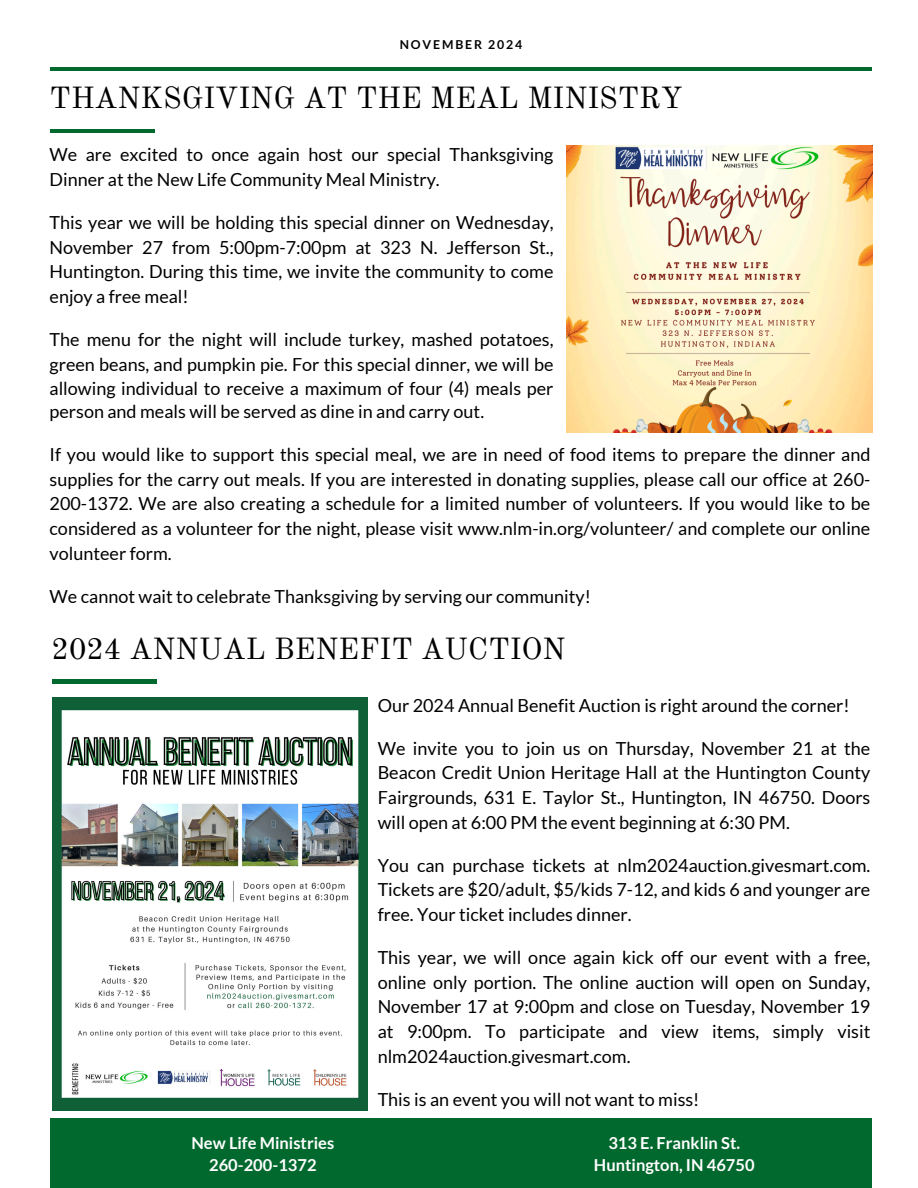
<style>
.page{position:relative;width:918px;height:1188px;background:#fff}
.page>*{position:absolute;margin:0;border:0;box-sizing:border-box;transform-origin:0 0}
.t1{font:30px "Old Standard";color:#000}
.t2{font:18px/24.8px "Lato";color:#000;text-align:justify}
.t3{font:700 16.5px "Lato";color:#fff}
.t4{font:700 12.3px "Lato";letter-spacing:.15em;color:#000}
</style>
<div class="page">
<div style="left:50px;top:1119px;width:822px;height:69px;background:#02692e"></div>
<hr style="left:50px;top:67px;width:822px;height:4px;background:#02692e">
<hr style="left:51px;top:129px;width:104px;height:4px;background:#02692e">
<img style="left:567px;top:145px;width:305px;height:287px">
<hr style="left:53px;top:680px;width:104px;height:3px;background:#02692e">
<img style="left:53px;top:697px;width:315px;height:414px">
<p class="t4" style="left:400px;top:37px;width:124px">NOVEMBER 2024</p>
<h2 class="t1" style="left:50px;top:80px;width:634px">THANKSGIVING AT THE MEAL MINISTRY</h2>
<h2 class="t2" style="left:50px;top:142px;width:505px">We are excited to once again host our special Thanksgiving<br>Dinner at the New Life Community Meal Ministry.</h2>
<h2 class="t2" style="left:50px;top:209px;width:505px">This year we will be holding this special dinner on Wednesday, November 27 from 5:00pm-7:00pm at 323 N. Jefferson St., Huntington. During this time, we invite the community to come enjoy a free meal!</h2>
<p class="t2" style="left:50px;top:326px;width:505px">The menu for the night will include turkey, mashed potatoes, green beans, and pumpkin pie. For this special dinner, we will be allowing individual to receive a maximum of four (4) meals per</p>
<h2 class="t2" style="left:50px;top:399px;width:436px">person and meals will be served as dine in and carry out.</h2>
<h2 class="t2" style="left:50px;top:441px;width:822px">If you would like to support this special meal, we are in need of food items to prepare the dinner and supplies for the carry out meals. If you are interested in donating supplies, please call our office at 260- 200-1372. We are also creating a schedule for a limited number of volunteers. If you would like to be considered as a volunteer for the night, please visit www.nlm-in.org/volunteer/ and complete our online volunteer form.</h2>
<h2 class="t2" style="left:50px;top:583px;width:543px">We cannot wait to celebrate Thanksgiving by serving our community!</h2>
<h2 class="t1" style="left:52px;top:630px;width:516px">2024 ANNUAL BENEFIT AUCTION</h2>
<h1 class="t2" style="left:378px;top:693px;width:473px">Our 2024 Annual Benefit Auction is right around the corner!</h1>
<p class="t2" style="left:378px;top:735px;width:494px">We invite you to join us on Thursday, November 21 at the Beacon Credit Union Heritage Hall at the Huntington County Fairgrounds, 631 E. Taylor St., Huntington, IN 46750. Doors will open at 6:00 PM the event beginning at 6:30 PM.</p>
<p class="t2" style="left:378px;top:852px;width:494px">You can purchase tickets at nlm2024auction.givesmart.com.<br>Tickets are $20/adult, $5/kids 7-12, and kids 6 and younger are free. Your ticket includes dinner.</p>
<h2 class="t2" style="left:378px;top:945px;width:494px">This year, we will once again kick off our event with a free, online only portion. The online auction will open on Sunday, November 17 at 9:00pm and close on Tuesday, November 19 at 9:00pm. To participate and view items, simply visit nlm2024auction.givesmart.com.</h2>
<h2 class="t2" style="left:378px;top:1086px;width:323px">This is an event you will not want to miss!</h2>
<p class="t3" style="left:192px;top:1132px;width:144px">New Life Ministries</p>
<p class="t3" style="left:209px;top:1155px;width:109px">260-200-1372</p>
<h1 class="t3" style="left:608px;top:1132px;width:133px">313 E. Franklin St.</h1>
<p class="t3" style="left:594px;top:1155px;width:162px">Huntington, IN 46750</p>
</div>
